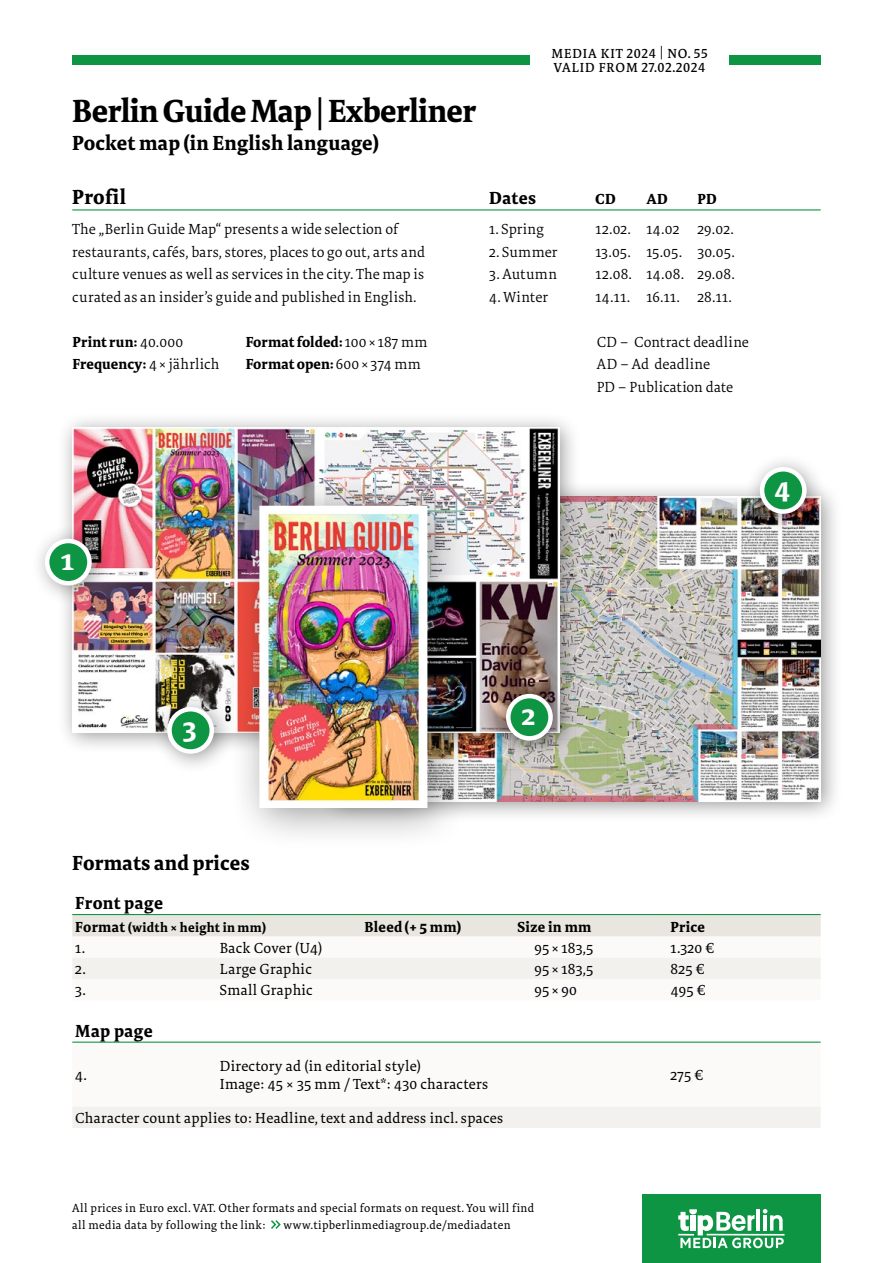
<style>
.page{position:relative;width:893px;height:1263px;background:#fff}
.page>*{position:absolute;margin:0;border:0;box-sizing:border-box;transform-origin:0 0}
.t1{font:700 33px "Tundra Pro";letter-spacing:-.02em;color:#000}
.t2{font:700 28.5px "Tundra Pro";color:#fff}
.t3{font:700 21px "Tundra Pro";letter-spacing:.01em;color:#000}
.t4{font:700 18px "Tundra Pro";letter-spacing:.025em;color:#000}
.t5{font:300 15px/22.5px "Tundra Pro";letter-spacing:.01em;color:#000}
.t6{font:15px/18px "Tundra Pro";letter-spacing:.02em;color:#000}
.t7{font:700 15px/22.5px "Tundra Pro";letter-spacing:.02em;color:#000}
.t8{font:700 15px/22.5px "Tundra Pro";color:#000}
.t9{font:500 13.5px "Tundra Pro";letter-spacing:.06em;color:#000}
.t10{font:700 13.5px "Tundra Pro";letter-spacing:.02em;color:#000}
.t11{font:12px/16.5px "Tundra Pro";letter-spacing:.03em;color:#000}
.s1{font-weight:300}
.s2{font-size:15px}
</style>
<div class="page">
<div style="left:642px;top:1195px;width:179px;height:68px;background:#0d9543"></div>
<svg style="left:678px;top:1209px;width:106px;height:39px"></svg>
<hr style="left:707px;top:1234px;width:77px;height:1px;background:#fff">
<svg style="left:271px;top:1220px;width:10px;height:9px"></svg>
<div style="left:729px;top:55px;width:92px;height:9px;background:#0d9543"></div>
<div style="left:72px;top:55px;width:457px;height:9px;background:#0d9543"></div>
<hr style="left:72px;top:209px;width:749px;height:1px;background:#0d9543">
<div style="left:72px;top:915px;width:749px;height:21px;background:#e9e6df"></div>
<svg style="left:72px;top:936px;width:749px;height:1px"></svg>
<svg style="left:72px;top:958px;width:749px;height:170px"></svg>
<hr style="left:72px;top:914px;width:749px;height:1px;background:#0d9543">
<hr style="left:72px;top:1041px;width:749px;height:2px;background:#0d9543">
<div style="left:318px;top:480px;width:525px;height:343px;background:#000;opacity:.4"></div>
<img style="left:470px;top:496px;width:351px;height:305px">
<div style="left:56px;top:411px;width:525px;height:343px;background:#000;opacity:.4"></div>
<img style="left:72px;top:427px;width:487px;height:306px">
<div style="left:30px;top:523px;width:83px;height:83px;background:#000;opacity:.4"></div>
<div style="left:47px;top:541px;width:42px;height:42px;background:#0d9543;border-radius:50%"></div>
<div style="left:45px;top:539px;width:47px;height:46px;border:4px solid #fff;border-radius:50%"></div>
<div style="left:152px;top:691px;width:83px;height:84px;background:#000;opacity:.4"></div>
<svg style="left:169px;top:709px;width:43px;height:42px"></svg>
<div style="left:167px;top:707px;width:47px;height:47px;border:4px solid #fff;border-radius:50%"></div>
<div style="left:491px;top:678px;width:83px;height:84px;background:#000;opacity:.4"></div>
<svg style="left:508px;top:696px;width:43px;height:42px"></svg>
<div style="left:506px;top:694px;width:47px;height:47px;border:4px solid #fff;border-radius:50%"></div>
<div style="left:744px;top:452px;width:84px;height:83px;background:#000;opacity:.4"></div>
<svg style="left:762px;top:469px;width:42px;height:43px"></svg>
<div style="left:760px;top:467px;width:47px;height:47px;border:4px solid #fff;border-radius:50%"></div>
<div style="left:228px;top:474px;width:242px;height:377px;background:#000;opacity:.4"></div>
<img style="left:256px;top:503px;width:174px;height:308px">
<h1 class="t1" style="left:72px;top:89px;width:405px">Berlin Guide Map | Exberliner</h1>
<h3 class="t3" style="left:72px;top:130px;width:308px">Pocket map (in English language)</h3>
<p class="t9" style="left:551px;top:45px;width:157px">MEDIA KIT 2024 | NO. 55</p>
<p class="t9" style="left:554px;top:59px;width:153px">VALID FROM 27.02.2024</p>
<h3 class="t3" style="left:72px;top:184px;width:55px">Profil</h3>
<p class="t5" style="left:72px;top:218px;width:354px">The „Berlin Guide Map“ presents a wide selection of restaurants, cafés, bars, stores, places to go out, arts and culture venues as well as services in the city. The map is curated as an insider’s guide and published in English.</p>
<p class="t7" style="left:72px;top:331px;width:149px">Print run: <span class="s1">40.000<br></span>Frequency: <span class="s1">4× jährlich</span></p>
<p class="t8" style="left:246px;top:331px;width:183px">Format folded: <span class="s1">100×187 mm<br></span>Format open: <span class="s1">600×374 mm</span></p>
<p class="t4" style="left:489px;top:186px;width:49px">Dates</p>
<p class="t7" style="left:595px;top:188px;width:22px">CD</p>
<p class="t7" style="left:646px;top:188px;width:23px">AD</p>
<p class="t7" style="left:697px;top:188px;width:21px">PD</p>
<p class="t5" style="left:489px;top:218px;width:56px">1. Spring</p>
<p class="t5" style="left:595px;top:218px;width:140px">12.02. 14.02 29.02.</p>
<p class="t5" style="left:489px;top:241px;width:70px">2. Summer</p>
<p class="t5" style="left:595px;top:241px;width:141px">13.05. 15.05. 30.05.</p>
<p class="t5" style="left:489px;top:263px;width:70px">3. Autumn</p>
<p class="t5" style="left:595px;top:263px;width:141px">12.08. 14.08. 29.08.</p>
<p class="t5" style="left:489px;top:286px;width:61px">4. Winter</p>
<p class="t5" style="left:595px;top:286px;width:138px">14.11. 16.11. 28.11.</p>
<p class="t5" style="left:597px;top:331px;width:154px">CD – Contract deadline<br>AD – Ad deadline<br>PD – Publication date</p>
<h2 class="t2" style="left:61px;top:542px;width:14px">1</h2>
<h2 class="t2" style="left:774px;top:470px;width:17px">4</h2>
<h2 class="t2" style="left:183px;top:710px;width:15px">3</h2>
<h3 class="t3" style="left:72px;top:850px;width:179px">Formats and prices</h3>
<h2 class="t2" style="left:522px;top:697px;width:15px">2</h2>
<p class="t4" style="left:75px;top:892px;width:89px">Front page</p>
<p class="t10" style="left:75px;top:918px;width:192px"><span class="s2">Format</span> (width × height in mm)</p>
<p class="t7" style="left:364px;top:916px;width:98px">Bleed (+ 5 mm)</p>
<p class="t7" style="left:517px;top:916px;width:75px">Size in mm</p>
<p class="t7" style="left:671px;top:916px;width:36px">Price</p>
<p class="t6" style="left:75px;top:939px;width:11px">1.</p>
<p class="t6" style="left:220px;top:939px;width:104px">Back Cover (U4)</p>
<p class="t6" style="left:534px;top:939px;width:60px">95 × 183,5</p>
<p class="t6" style="left:671px;top:939px;width:45px">1.320 €</p>
<p class="t6" style="left:75px;top:960px;width:12px">2.</p>
<p class="t6" style="left:220px;top:960px;width:93px">Large Graphic</p>
<p class="t6" style="left:534px;top:960px;width:60px">95 × 183,5</p>
<p class="t6" style="left:671px;top:960px;width:36px">825 €</p>
<p class="t6" style="left:75px;top:981px;width:12px">3.</p>
<p class="t6" style="left:220px;top:981px;width:94px">Small Graphic</p>
<p class="t6" style="left:534px;top:981px;width:44px">95×90</p>
<p class="t6" style="left:671px;top:981px;width:37px">495 €</p>
<p class="t4" style="left:75px;top:1019px;width:79px">Map page</p>
<p class="t6" style="left:75px;top:1067px;width:13px">4.</p>
<p class="t6" style="left:220px;top:1058px;width:270px">Directory ad (in editorial style)<br>Image: 45 × 35 mm / Text*: 430 characters</p>
<p class="t6" style="left:671px;top:1067px;width:34px">275 €</p>
<p class="t6" style="left:75px;top:1109px;width:429px">Character count applies to: Headline, text and address incl. spaces</p>
<p class="t11" style="left:72px;top:1200px;width:464px">All prices in Euro excl. VAT. Other formats and special formats on request. You will find all media data by following the link:</p>
<p class="t11" style="left:284px;top:1217px;width:228px">www.tipberlinmediagroup.de/mediadaten</p>
</div>
